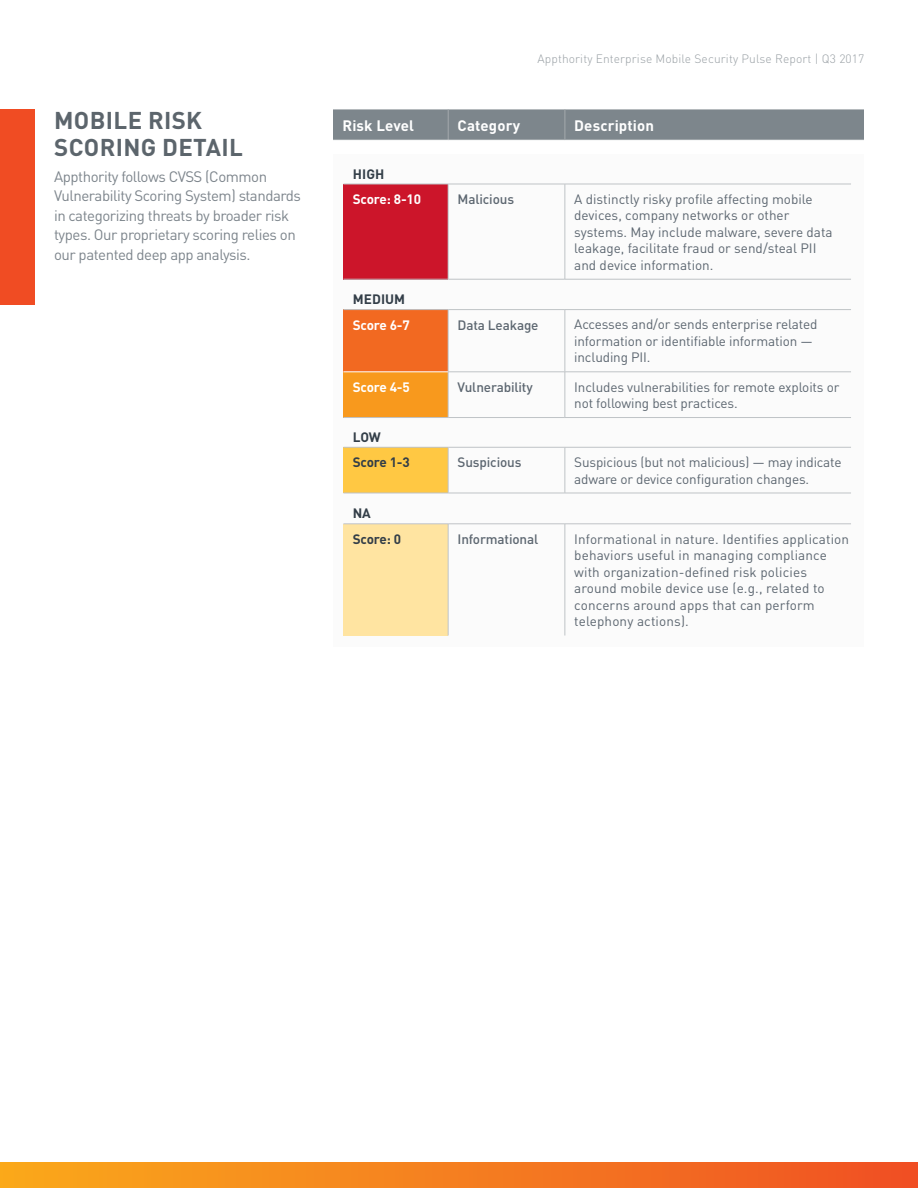
<style>
.page{position:relative;width:918px;height:1188px;background:#fff}
.page>*{position:absolute;margin:0;border:0;box-sizing:border-box;transform-origin:0 0}
.t1{font:700 24px/27px "DIN";letter-spacing:.015em;color:#5c656c}
.t2{font:15px/19.5px "DIN";letter-spacing:-.03em;color:#7d858c}
.t3{font:700 15px "DIN";letter-spacing:.01em;color:#fff}
.t4{font:13.5px/16.5px "DIN";color:#5c6670}
.t5{font:500 13.5px "DIN";letter-spacing:-.01em;color:#5c6670}
.t6{font:700 13.5px/25.7px "DIN";letter-spacing:-.01em;color:#333e48}
.t7{font:700 13.5px "DIN";letter-spacing:-.01em;color:#fff}
.t8{font:300 12px "DIN";letter-spacing:.01em;color:#979ea3}
</style>
<div class="page">
<div style="left:0;top:1162px;width:918px;height:26px;background:linear-gradient(to right,#faaa1b,#f05124)"></div>
<div style="left:333px;top:154px;width:531px;height:493px;background:#fbfbfb"></div>
<div style="left:343px;top:184px;width:105px;height:95px;background:#cc152a"></div>
<div style="left:343px;top:310px;width:105px;height:62px;background:#f26921"></div>
<div style="left:343px;top:372px;width:105px;height:46px;background:#f8991d"></div>
<div style="left:343px;top:447px;width:105px;height:46px;background:#ffc843"></div>
<div style="left:343px;top:524px;width:105px;height:112px;background:#ffe4a1"></div>
<hr style="left:343px;top:524px;width:105px;height:1px;background:#bfc3c6">
<hr style="left:448px;top:524px;width:117px;height:1px;background:#bfc3c6">
<hr style="left:448px;top:524px;width:1px;height:112px;background:#bfc3c6">
<hr style="left:565px;top:524px;width:286px;height:1px;background:#bfc3c6">
<hr style="left:565px;top:524px;width:1px;height:112px;background:#bfc3c6">
<hr style="left:343px;top:447px;width:105px;height:1px;background:#bfc3c6">
<hr style="left:448px;top:447px;width:117px;height:1px;background:#bfc3c6">
<hr style="left:448px;top:447px;width:1px;height:46px;background:#bfc3c6">
<hr style="left:565px;top:447px;width:286px;height:1px;background:#bfc3c6">
<hr style="left:565px;top:447px;width:1px;height:46px;background:#bfc3c6">
<hr style="left:343px;top:493px;width:105px;height:1px;background:#bfc3c6">
<hr style="left:448px;top:493px;width:117px;height:1px;background:#bfc3c6">
<hr style="left:565px;top:493px;width:286px;height:1px;background:#bfc3c6">
<hr style="left:343px;top:309px;width:105px;height:1px;background:#bfc3c6">
<hr style="left:448px;top:309px;width:117px;height:1px;background:#bfc3c6">
<hr style="left:448px;top:310px;width:1px;height:62px;background:#bfc3c6">
<hr style="left:565px;top:309px;width:286px;height:1px;background:#bfc3c6">
<hr style="left:565px;top:310px;width:1px;height:62px;background:#bfc3c6">
<hr style="left:448px;top:372px;width:117px;height:1px;background:#bfc3c6">
<hr style="left:448px;top:372px;width:1px;height:45px;background:#bfc3c6">
<hr style="left:565px;top:372px;width:286px;height:1px;background:#bfc3c6">
<hr style="left:565px;top:372px;width:1px;height:45px;background:#bfc3c6">
<hr style="left:343px;top:417px;width:105px;height:1px;background:#bfc3c6">
<hr style="left:448px;top:417px;width:117px;height:1px;background:#bfc3c6">
<hr style="left:565px;top:417px;width:286px;height:1px;background:#bfc3c6">
<hr style="left:343px;top:184px;width:105px;height:1px;background:#bfc3c6">
<hr style="left:448px;top:184px;width:117px;height:1px;background:#bfc3c6">
<hr style="left:448px;top:184px;width:1px;height:95px;background:#bfc3c6">
<hr style="left:565px;top:184px;width:286px;height:1px;background:#bfc3c6">
<hr style="left:565px;top:184px;width:1px;height:95px;background:#bfc3c6">
<hr style="left:343px;top:279px;width:105px;height:1px;background:#bfc3c6">
<hr style="left:448px;top:279px;width:117px;height:1px;background:#bfc3c6">
<hr style="left:565px;top:279px;width:286px;height:1px;background:#bfc3c6">
<hr style="left:343px;top:372px;width:105px;height:1px;background:#fff">
<div style="left:333px;top:109px;width:531px;height:31px;background:#7d868c"></div>
<hr style="left:448px;top:109px;width:1px;height:31px;background:#a4a9ad">
<hr style="left:565px;top:109px;width:1px;height:31px;background:#a4a9ad">
<div style="left:0;top:109px;width:35px;height:196px;background:#f04c23"></div>
<h1 class="t1" style="left:54px;top:106px;width:190px">MOBILE RISK<br>SCORING DETAIL</h1>
<p class="t2" style="left:54px;top:167px;width:249px">Appthority follows CVSS (Common Vulnerability Scoring System) standards in categorizing threats by broader risk types. Our proprietary scoring relies on our patented deep app analysis.</p>
<p class="t8" style="left:537px;top:51px;width:328px">Appthority Enterprise Mobile Security Pulse Report | Q3 2017</p>
<p class="t3" style="left:342px;top:116px;width:73px">Risk Level</p>
<p class="t3" style="left:458px;top:116px;width:64px">Category</p>
<p class="t3" style="left:574px;top:116px;width:81px">Description</p>
<p class="t6" style="left:353px;top:160px;width:33px">HIGH</p>
<p class="t7" style="left:353px;top:191px;width:70px">Score: 8-10</p>
<p class="t5" style="left:458px;top:191px;width:58px">Malicious</p>
<p class="t4" style="left:574px;top:190px;width:260px">A distinctly risky profile affecting mobile devices, company networks or other systems. May include malware, severe data leakage, facilitate fraud or send/steal PII and device information.</p>
<p class="t6" style="left:353px;top:286px;width:54px">MEDIUM</p>
<p class="t7" style="left:353px;top:316px;width:59px">Score 6-7</p>
<p class="t5" style="left:458px;top:316px;width:83px">Data Leakage</p>
<p class="t4" style="left:574px;top:316px;width:245px">Accesses and/or sends enterprise related information or identifiable information — including PII.</p>
<p class="t7" style="left:353px;top:378px;width:59px">Score 4-5</p>
<p class="t5" style="left:458px;top:378px;width:77px">Vulnerability</p>
<p class="t4" style="left:574px;top:378px;width:267px">Includes vulnerabilities for remote exploits or not following best practices.</p>
<p class="t6" style="left:353px;top:424px;width:59px">LOW<br>Score 1-3</p>
<p class="t5" style="left:458px;top:454px;width:65px">Suspicious</p>
<p class="t4" style="left:574px;top:454px;width:269px">Suspicious (but not malicious) — may indicate adware or device configuration changes.</p>
<p class="t6" style="left:353px;top:500px;width:50px">NA<br>Score: 0</p>
<p class="t5" style="left:458px;top:530px;width:82px">Informational</p>
<p class="t4" style="left:574px;top:530px;width:276px">Informational in nature. Identifies application behaviors useful in managing compliance with organization-defined risk policies around mobile device use (e.g., related to concerns around apps that can perform telephony actions).</p>
</div>
